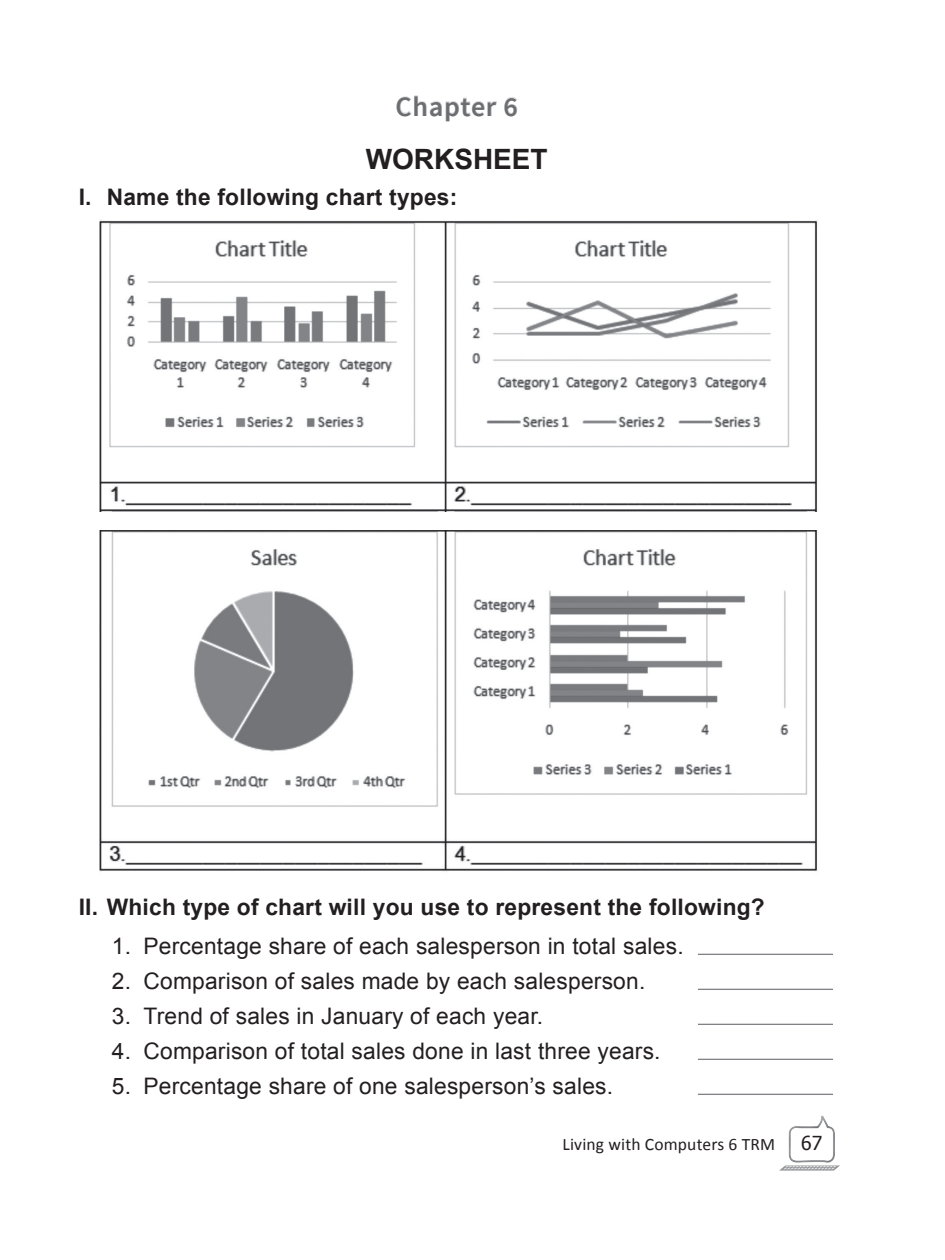
<style>
.page{position:relative;width:945px;height:1260px;background:#fff}
.page>*{position:absolute;margin:0;border:0;box-sizing:border-box;transform-origin:0 0}
.t1{font:700 28px "Arial";color:#231f20}
.Head_2{font:600 28px "Source Sans Pro";letter-spacing:.025em;color:#6c6d70}
.Indent_1_2{font:22.75px "Arial";letter-spacing:.01em;color:#231f20}
.Indent_head{font:700 22.75px "Arial";letter-spacing:.01em;color:#231f20}
.Indent__i___12pt{font:19.25px "Tahoma";color:#231f20}
.t2{font:17.5px "Calibri";letter-spacing:.01em;color:#231f20}
</style>
<div class="page">
<svg style="left:779px;top:1115px;width:61px;height:56px"></svg>
<svg style="left:396px;top:95px;width:101px;height:27px"></svg>
<svg style="left:504px;top:97px;width:14px;height:20px"></svg>
<img style="left:99px;top:219px;width:719px;height:292px">
<img style="left:99px;top:530px;width:719px;height:342px">
<hr style="left:698px;top:954px;width:135px;height:1px;background:#808285">
<hr style="left:698px;top:989px;width:135px;height:1px;background:#808285">
<hr style="left:698px;top:1024px;width:135px;height:1px;background:#808285">
<hr style="left:698px;top:1059px;width:135px;height:1px;background:#808285">
<hr style="left:698px;top:1094px;width:135px;height:1px;background:#808285">
<p class="Head_2" style="left:396px;top:89px;width:124px">Chapter 6</p>
<p class="t1" style="left:366px;top:141px;width:183px">WORKSHEET</p>
<p class="Indent_head" style="left:79px;top:182px;width:380px">I. Name the following chart types:</p>
<p class="Indent_head" style="left:79px;top:892px;width:688px">II. Which type of chart will you use to represent the following?</p>
<p class="Indent_1_2" style="left:112px;top:931px;width:573px">1. Percentage share of each salesperson in total sales.</p>
<p class="Indent_1_2" style="left:112px;top:966px;width:535px">2. Comparison of sales made by each salesperson.</p>
<p class="Indent_1_2" style="left:112px;top:1001px;width:433px">3. Trend of sales in January of each year.</p>
<p class="Indent_1_2" style="left:112px;top:1036px;width:550px">4. Comparison of total sales done in last three years.</p>
<p class="Indent_1_2" style="left:112px;top:1071px;width:503px">5. Percentage share of one salesperson’s sales.</p>
<p class="t2" style="left:563px;top:1133px;width:214px">Living with Computers 6 TRM</p>
<p class="Indent__i___12pt" style="left:801px;top:1130px;width:23px">67</p>
</div>
